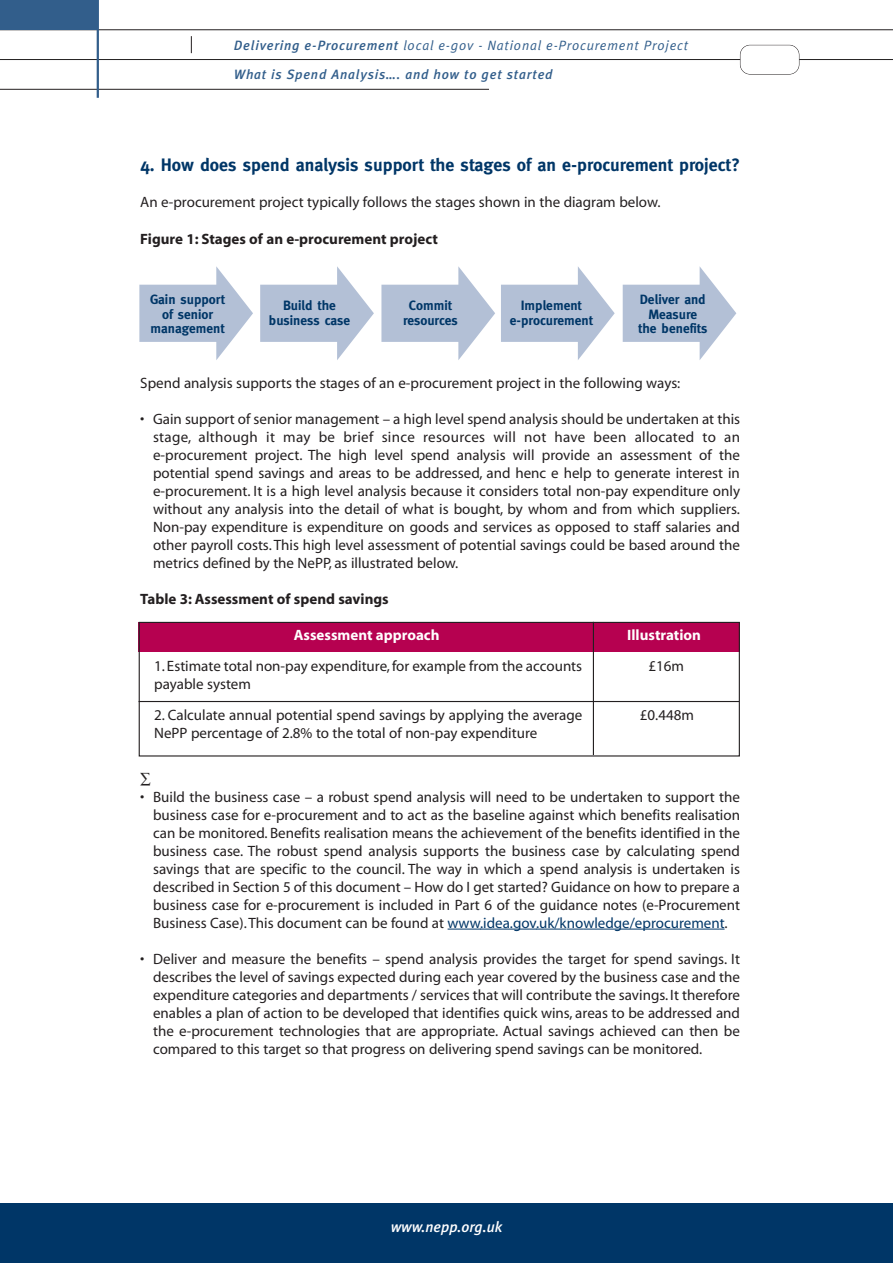
<style>
.page{position:relative;width:893px;height:1263px;background:#fff}
.page>*{position:absolute;margin:0;border:0;box-sizing:border-box;transform-origin:0 0}
.t1{font:700 18px "Meta";color:#003667}
.t2{font:15px/18px "Myriad";color:#231f20;text-align:justify}
.t3{font:700 15px "Myriad";color:#231f20}
.t4{font:700 15px "Myriad";color:#fff}
.t5{font:italic 500 15px "Meta Plus";color:#fff}
.t6{font:700 13.5px/14.2px "Meta";color:#003667;text-align:center}
.t7{font:italic 13.5px "Meta Plus Normal";letter-spacing:.06em;color:#325e8b}
.t8{font:italic 500 13.5px "Meta Plus";letter-spacing:.06em;color:#325e8b}
.s1{font-family:"Meta Plus";font-weight:500}
.s2{color:#003667}
</style>
<div class="page">
<div style="left:139px;top:622px;width:601px;height:30px;background:#b60150"></div>
<div style="left:0;top:1203px;width:893px;height:60px;background:#003667"></div>
<hr style="left:0;top:30px;width:893px;height:1px;background:#231f20">
<hr style="left:0;top:59px;width:893px;height:1px;background:#231f20">
<hr style="left:0;top:89px;width:489px;height:1px;background:#231f20">
<hr style="left:97px;top:0;width:2px;height:98px;background:#325e8b">
<div style="left:740px;top:45px;width:59px;height:29px;background:#fff;border-radius:10px"></div>
<div style="left:740px;top:45px;width:59px;height:30px;border:1px solid #231f20;border-radius:10px"></div>
<svg style="left:191px;top:36px;width:1px;height:17px"></svg>
<div style="left:0;top:0;width:98px;height:30px;background:#325e8b"></div>
<hr style="left:448px;top:929px;width:33px;height:1px;background:#003667">
<hr style="left:480px;top:929px;width:50px;height:1px;background:#003667">
<hr style="left:536px;top:929px;width:31px;height:1px;background:#003667">
<svg style="left:567px;top:929px;width:16px;height:1px"></svg>
<hr style="left:583px;top:929px;width:73px;height:1px;background:#003667">
<svg style="left:656px;top:929px;width:28px;height:1px"></svg>
<hr style="left:684px;top:929px;width:36px;height:1px;background:#003667">
<svg style="left:139px;top:266px;width:114px;height:94px"></svg>
<svg style="left:260px;top:266px;width:114px;height:94px"></svg>
<svg style="left:381px;top:266px;width:114px;height:94px"></svg>
<svg style="left:501px;top:267px;width:114px;height:93px"></svg>
<svg style="left:623px;top:266px;width:113px;height:94px"></svg>
<div style="left:139px;top:622px;width:601px;height:134px;border:1px solid #231f20"></div>
<hr style="left:593px;top:622px;width:1px;height:133px;background:#231f20">
<hr style="left:139px;top:701px;width:600px;height:1px;background:#231f20">
<p class="t7" style="left:234px;top:37px;width:456px"><span class="s1">Delivering e-Procurement</span> local e-gov - National e-Procurement Project</p>
<p class="t8" style="left:234px;top:67px;width:320px">What is Spend Analysis…. and how to get started</p>
<p class="t1" style="left:140px;top:155px;width:601px">4. How does spend analysis support the stages of an e-procurement project?</p>
<p class="t2" style="left:140px;top:195px;width:522px">An e-procurement project typically follows the stages shown in the diagram below.</p>
<p class="t3" style="left:140px;top:233px;width:299px">Figure 1: Stages of an e-procurement project</p>
<p class="t6" style="left:150px;top:293px;width:76px">Gain support of senior management</p>
<p class="t6" style="left:638px;top:293px;width:71px">Deliver and<br>Measure the benefits</p>
<p class="t6" style="left:269px;top:299px;width:83px">Build the business case</p>
<p class="t6" style="left:403px;top:299px;width:56px">Commit resources</p>
<p class="t6" style="left:510px;top:299px;width:84px">Implement e-procurement</p>
<p class="t2" style="left:140px;top:375px;width:542px">Spend analysis supports the stages of an e-procurement project in the following ways:</p>
<p class="t2" style="left:153px;top:411px;width:588px;text-indent:-13px">• Gain support of senior management – a high level spend analysis should be undertaken at this stage, although it may be brief since resources will not have been allocated to an e-procurement project. The high level spend analysis will provide an assessment of the potential spend savings and areas to be addressed, and henc e help to generate interest in e-procurement. It is a high level analysis because it considers total non-pay expenditure only without any analysis into the detail of what is bought, by whom and from which suppliers.<br>Non-pay expenditure is expenditure on goods and services as opposed to staff salaries and other payroll costs. This high level assessment of potential savings could be based around the metrics defined by the NePP, as illustrated below.</p>
<p class="t3" style="left:140px;top:593px;width:250px">Table 3: Assessment of spend savings</p>
<p class="t4" style="left:294px;top:630px;width:147px">Assessment approach</p>
<p class="t4" style="left:627px;top:630px;width:75px">Illustration</p>
<p class="t2" style="left:154px;top:658px;width:429px">1. Estimate total non-pay expenditure, for example from the accounts payable system</p>
<p class="t2" style="left:154px;top:707px;width:429px">2. Calculate annual potential spend savings by applying the average<br>NePP percentage of 2.8% to the total of non-pay expenditure</p>
<p class="t2" style="left:648px;top:658px;width:37px">£16m</p>
<p class="t2" style="left:640px;top:707px;width:56px">£0.448m</p>
<p class="t2" style="left:153px;top:789px;width:588px;text-indent:-13px">• Build the business case – a robust spend analysis will need to be undertaken to support the business case for e-procurement and to act as the baseline against which benefits realisation can be monitored. Benefits realisation means the achievement of the benefits identified in the business case. The robust spend analysis supports the business case by calculating spend savings that are specific to the council. The way in which a spend analysis is undertaken is described in Section 5 of this document – How do I get started? Guidance on how to prepare a business case for e-procurement is included in Part 6 of the guidance notes (e-Procurement Business Case). This document can be found at <span class="s2">www.idea.gov.uk/knowledge/eprocurement</span>.</p>
<p class="t2" style="left:153px;top:951px;width:589px;text-indent:-13px">• Deliver and measure the benefits – spend analysis provides the target for spend savings. It describes the level of savings expected during each year covered by the business case and the expenditure categories and departments / services that will contribute the savings. It therefore enables a plan of action to be developed that identifies quick wins, areas to be addressed and the e-procurement technologies that are appropriate. Actual savings achieved can then be compared to this target so that progress on delivering spend savings can be monitored.</p>
<p class="t5" style="left:391px;top:1218px;width:113px">www.nepp.org.uk</p>
</div>
